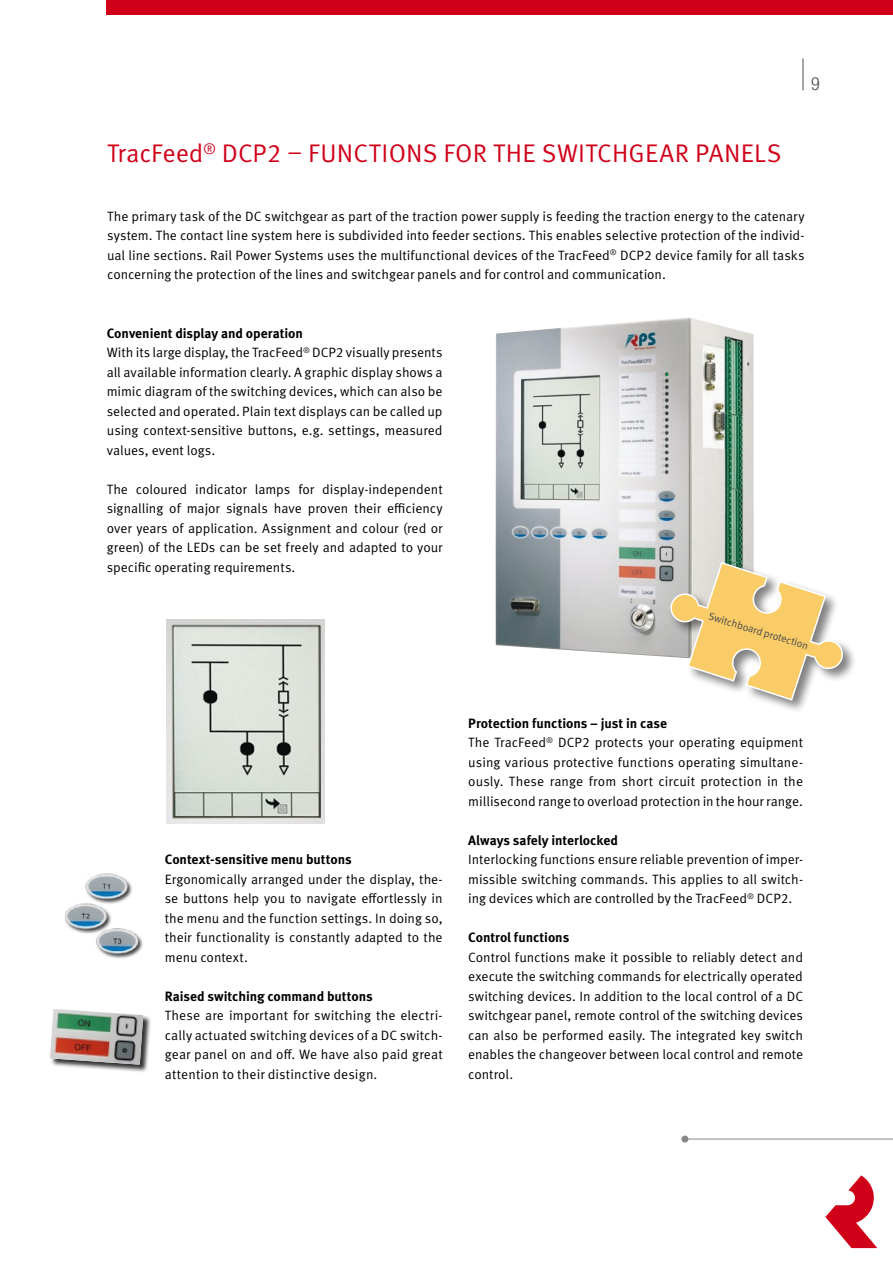
<style>
.page{position:relative;width:893px;height:1263px;background:#fff}
.page>*{position:absolute;margin:0;border:0;box-sizing:border-box;transform-origin:0 0}
.t1{font:25.5px "Meta Pro";letter-spacing:.005em;color:#d10019}
.t2{font:300 condensed 18px "Helvetica Neue LT Std";color:#4b4b4d}
.t3{font:13.5px/19.5px "Meta Pro";color:#000;text-align:justify}
.t4{font:700 13.5px "Meta Pro";letter-spacing:-.005em;color:#000}
.t5{font:10.5px "Meta Pro";color:#4b4b4d}
.s1{font-weight:700}
</style>
<div class="page">
<img style="left:495px;top:317px;width:259px;height:340px">
<img style="left:64px;top:873px;width:79px;height:86px">
<img style="left:167px;top:620px;width:157px;height:203px">
<div style="left:50px;top:1009px;width:102px;height:64px;background:#000;opacity:.8"></div>
<img style="left:50px;top:1009px;width:93px;height:56px">
<hr style="left:685px;top:1139px;width:208px;height:1px;background:#87888a">
<div style="left:681px;top:1135px;width:7px;height:7px;background:#87888a;border-radius:50%"></div>
<div style="left:106px;top:0;width:787px;height:15px;background:#d10019"></div>
<svg style="left:825px;top:1175px;width:52px;height:73px"></svg>
<hr style="left:803px;top:58px;width:1px;height:32px;background:#4b4b4d">
<div style="left:668px;top:560px;width:189px;height:154px;background:#000;opacity:.5"></div>
<svg style="left:669px;top:561px;width:175px;height:141px"></svg>
<h1 class="t1" style="left:107px;top:137px;width:245px">TracFeed<sup>®</sup> DCP2 – Functions</h1>
<h1 class="t1" style="left:444px;top:137px;width:267px">for the switchgear pane</h1>
<h1 class="t1" style="left:754px;top:137px;width:26px">ls</h1>
<h2 class="t2" style="left:811px;top:73px;width:10px">9</h2>
<p class="t3" style="left:107px;top:207px;width:699px">The primary task of the DC switchgear as part of the traction power supply is feeding the traction energy to the catenary system. The contact line system here is subdivided into feeder sections. This enables selective protection of the individ&shy;ual line sections. Rail Power Systems uses the multifunctional devices of the TracFeed<sup>®</sup> DCP2 device family for all tasks concerning the protection of the lines and switchgear panels and for control and communication.</p>
<p class="t3" style="left:107px;top:324px;width:337px;text-align:left"><span class="s1">Convenient display and operation<br></span>With its large display, the TracFeed<sup>®</sup> DCP2 visually presents all available information clearly. A graphic display shows a mimic diagram of the switching devices, which can also be selected and operated. Plain text displays can be called up using context-sensitive buttons, e.g. settings, measured values, event logs.</p>
<p class="t3" style="left:107px;top:480px;width:338px">The coloured indicator lamps for display-independent signalling of major signals have proven their efficiency over years of application. Assignment and colour (red or green) of the LEDs can be set freely and adapted to your specific operating requirements.</p>
<p class="t5" style="left:711px;top:609px;width:105px;rotate:17deg">Switchboard protection</p>
<p class="t4" style="left:165px;top:851px;width:189px">Context-sensitive menu buttons</p>
<p class="t3" style="left:165px;top:870px;width:279px">Ergonomically arranged under the display, the&shy;se buttons help you to navigate effortlessly in the menu and the function settings. In doing so, their functionality is constantly adapted to the menu context.</p>
<p class="t4" style="left:165px;top:988px;width:209px">Raised switching command buttons</p>
<p class="t3" style="left:165px;top:1006px;width:279px">These are important for switching the electri&shy;cally actuated switching devices of a DC switch&shy;gear panel on and off. We have also paid great attention to their distinctive design.</p>
<p class="t3" style="left:468px;top:714px;width:336px;text-align:left"><span class="s1">Protection functions – just in case<br></span>The TracFeed<sup>®</sup> DCP2 protects your operating equipment using various protective functions operating simultane&shy;ously. These range from short circuit protection in the millisecond range to overload protection in the hour range.</p>
<p class="t4" style="left:468px;top:832px;width:151px">Always safely interlocked</p>
<p class="t3" style="left:468px;top:850px;width:336px">Interlocking functions ensure reliable prevention of imper&shy;missible switching commands. This applies to all switch&shy;ing devices which are controlled by the TracFeed<sup>®</sup> DCP2.</p>
<p class="t4" style="left:468px;top:929px;width:103px">Control functions</p>
<p class="t3" style="left:468px;top:948px;width:336px">Control functions make it possible to reliably detect and execute the switching commands for electrically operated switching devices. In addition to the local control of a DC switchgear panel, remote control of the switching devices can also be performed easily. The integrated key switch enables the changeover between local control and remote control.</p>
</div>
